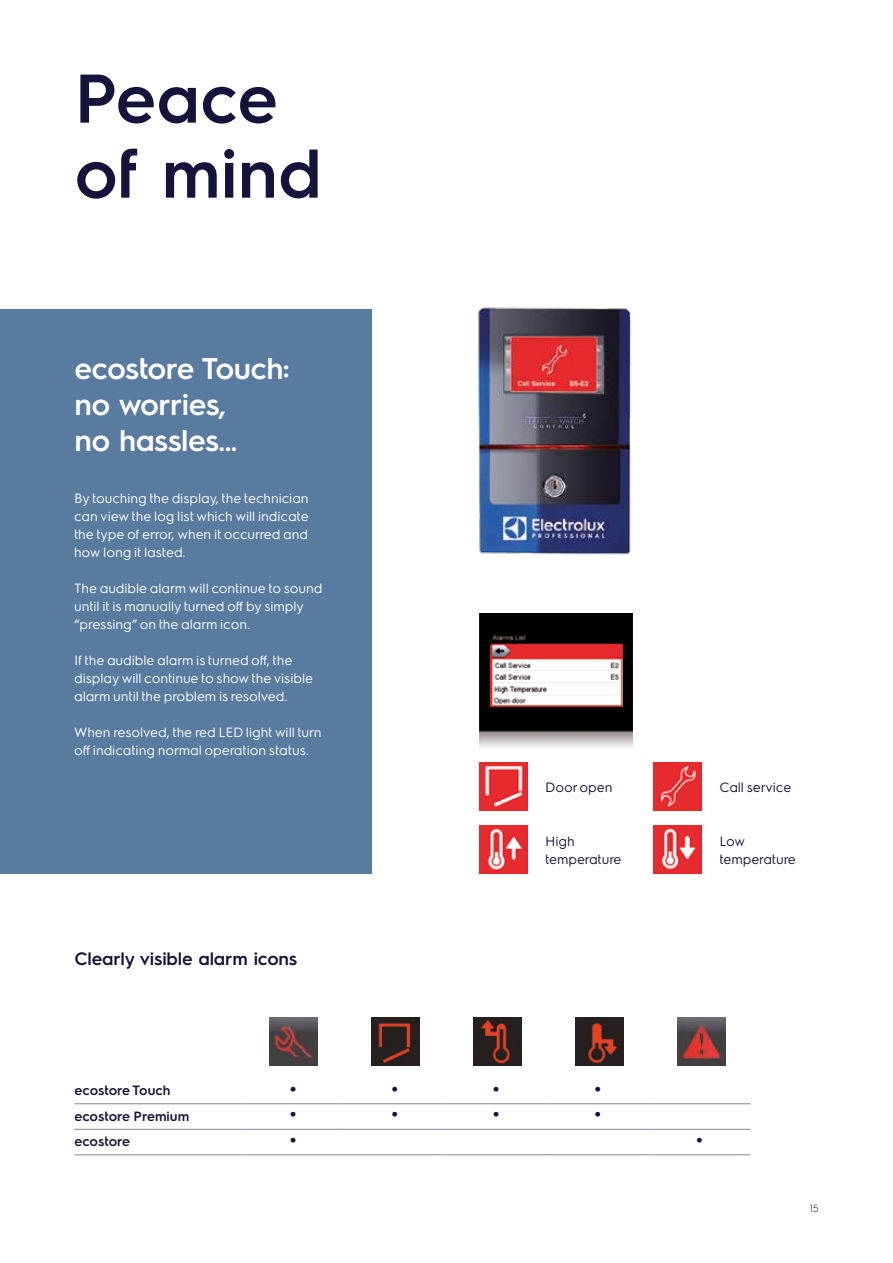
<style>
.page{position:relative;width:893px;height:1263px;background:#fff}
.page>*{position:absolute;margin:0;border:0;box-sizing:border-box;transform-origin:0 0}
.t1{font:600 69px/75px "Electrolux Sans";color:#14133b}
.t2{font:600 30px/36px "Electrolux Sans";letter-spacing:-.02em;color:#fff}
.t3{font:600 18px "Electrolux Sans";letter-spacing:-.01em;color:#14133b}
.t4{font:13.5px/18px "Electrolux Sans";color:#fff}
.t5{font:13.5px/18px "Electrolux Sans";color:#14133b}
.t6{font:600 13.5px "Electrolux Sans";color:#14133b}
.t7{font:700 13.5px "Helvetica Neue LT Std";color:#14133b}
.t8{font:300 10.5px "Electrolux Sans";color:#14133b}
</style>
<div class="page">
<div style="left:0;top:309px;width:372px;height:565px;background:#597ba0"></div>
<img style="left:478px;top:307px;width:153px;height:248px">
<img style="left:479px;top:613px;width:153px;height:135px">
<img style="left:491px;top:631px;width:132px;height:75px">
<img style="left:654px;top:762px;width:48px;height:48px">
<img style="left:479px;top:762px;width:49px;height:48px">
<img style="left:479px;top:826px;width:49px;height:48px">
<img style="left:654px;top:826px;width:48px;height:48px">
<hr style="left:74px;top:1103px;width:168px;height:1px;background:#8684a3">
<hr style="left:74px;top:1129px;width:168px;height:1px;background:#8684a3">
<hr style="left:74px;top:1154px;width:168px;height:1px;background:#8684a3">
<hr style="left:242px;top:1103px;width:102px;height:1px;background:#8684a3">
<hr style="left:344px;top:1103px;width:102px;height:1px;background:#8684a3">
<hr style="left:446px;top:1103px;width:101px;height:1px;background:#8684a3">
<hr style="left:547px;top:1103px;width:102px;height:1px;background:#8684a3">
<hr style="left:242px;top:1129px;width:102px;height:1px;background:#8684a3">
<hr style="left:344px;top:1129px;width:102px;height:1px;background:#8684a3">
<hr style="left:446px;top:1129px;width:101px;height:1px;background:#8684a3">
<hr style="left:547px;top:1129px;width:102px;height:1px;background:#8684a3">
<hr style="left:242px;top:1154px;width:102px;height:1px;background:#8684a3">
<hr style="left:344px;top:1154px;width:102px;height:1px;background:#8684a3">
<hr style="left:446px;top:1154px;width:101px;height:1px;background:#8684a3">
<hr style="left:547px;top:1154px;width:102px;height:1px;background:#8684a3">
<hr style="left:649px;top:1103px;width:101px;height:1px;background:#8684a3">
<hr style="left:649px;top:1129px;width:101px;height:1px;background:#8684a3">
<hr style="left:649px;top:1154px;width:101px;height:1px;background:#8684a3">
<img style="left:678px;top:1018px;width:48px;height:47px">
<img style="left:270px;top:1018px;width:48px;height:47px">
<img style="left:474px;top:1018px;width:48px;height:47px">
<img style="left:372px;top:1018px;width:48px;height:47px">
<img style="left:576px;top:1018px;width:48px;height:47px">
<h1 class="t1" style="left:74px;top:56px;width:249px">Peace of mind</h1>
<h2 class="t2" style="left:74px;top:348px;width:217px">ecostore Touch: no worries,<br>no hassles...</h2>
<p class="t4" style="left:74px;top:488px;width:236px;text-align:justify">By touching the display, the technician can view the log list which will indicate the type of error, when it occurred and how long it lasted.</p>
<p class="t4" style="left:74px;top:578px;width:250px">The audible alarm will continue to sound until it is manually turned off by simply “pressing” on the alarm icon.</p>
<p class="t4" style="left:74px;top:650px;width:240px">If the audible alarm is turned off, the display will continue to show the visible alarm until the problem is resolved.</p>
<p class="t4" style="left:74px;top:722px;width:249px">When resolved, the red LED light will turn off indicating normal operation status.</p>
<h3 class="t3" style="left:74px;top:946px;width:224px">Clearly visible alarm icons</h3>
<p class="t5" style="left:545px;top:777px;width:69px">Door open</p>
<p class="t5" style="left:720px;top:777px;width:73px">Call service</p>
<p class="t5" style="left:545px;top:831px;width:78px">High temperature</p>
<p class="t5" style="left:720px;top:831px;width:78px">Low temperature</p>
<p class="t6" style="left:74px;top:1081px;width:98px">ecostore Touch</p>
<p class="t7" style="left:290px;top:1081px;width:8px">•</p>
<p class="t7" style="left:391px;top:1081px;width:8px">•</p>
<p class="t7" style="left:493px;top:1081px;width:8px">•</p>
<p class="t7" style="left:594px;top:1081px;width:8px">•</p>
<p class="t6" style="left:74px;top:1106px;width:116px">ecostore Premium</p>
<p class="t7" style="left:290px;top:1106px;width:8px">•</p>
<p class="t7" style="left:391px;top:1106px;width:8px">•</p>
<p class="t7" style="left:493px;top:1106px;width:8px">•</p>
<p class="t7" style="left:594px;top:1106px;width:8px">•</p>
<p class="t6" style="left:74px;top:1132px;width:57px">ecostore</p>
<p class="t7" style="left:290px;top:1132px;width:8px">•</p>
<p class="t7" style="left:696px;top:1132px;width:8px">•</p>
<p class="t8" style="left:810px;top:1201px;width:10px">15</p>
</div>
